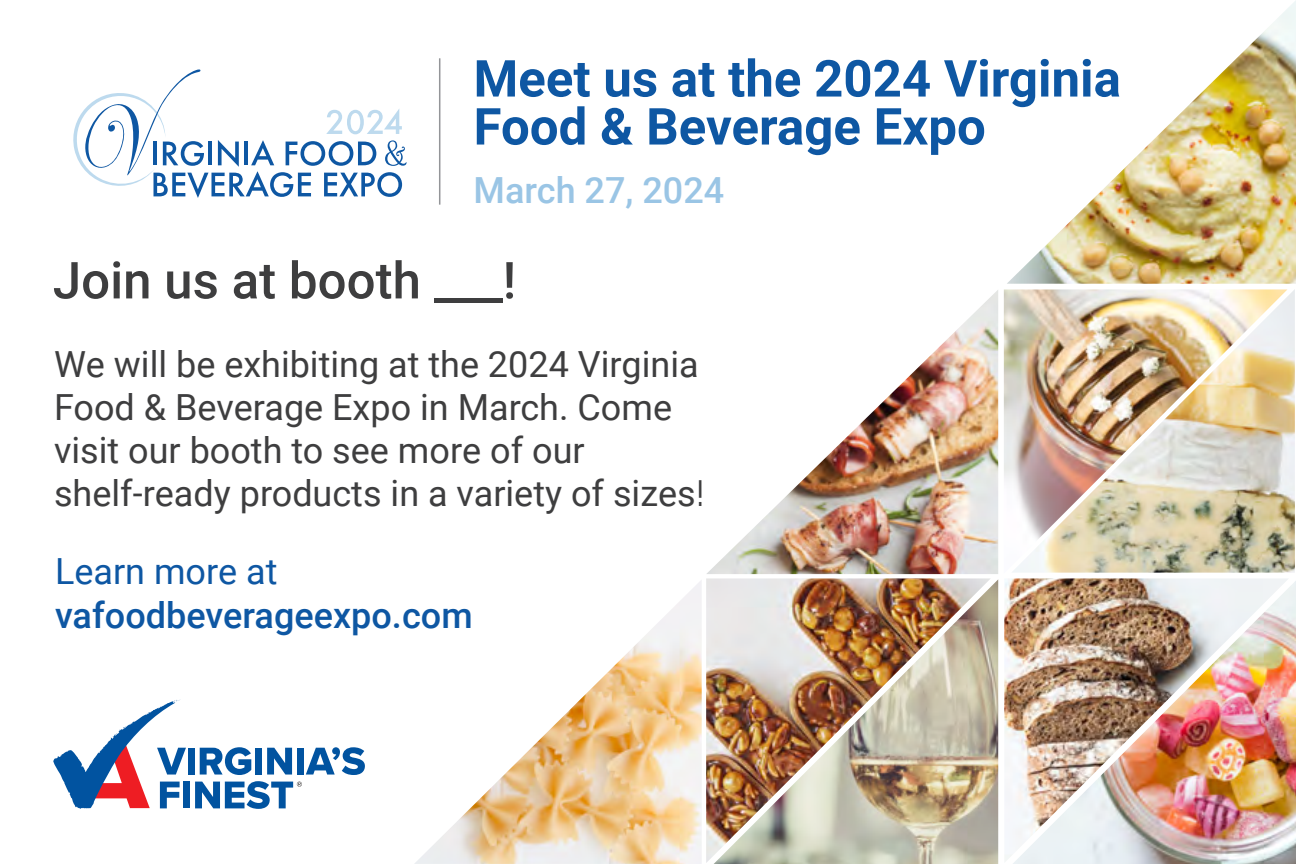
<style>
.page{position:relative;width:1296px;height:864px;background:#fff}
.page>*{position:absolute;margin:0;border:0;box-sizing:border-box;transform-origin:0 0}
.t1{font:700 51px/48px "Roboto";color:#0e57a3}
.t2{font:500 51px "Roboto";color:#3e3e3f}
.t3{font:36px/43.2px "Roboto";color:#3e3e3f}
.t4{font:500 36px "Roboto";color:#0e57a3}
.t5{font:500 36px "Roboto";color:#9ac5e5}
.t6{font:36px "Roboto";color:#0e57a3}
.s1{font-family:"Raleway"}
</style>
<div class="page">
<img style="left:706px;top:578px;width:284px;height:285px">
<img style="left:707px;top:290px;width:291px;height:284px">
<img style="left:714px;top:579px;width:284px;height:285px">
<img style="left:1013px;top:581px;width:283px;height:283px">
<img style="left:1007px;top:1px;width:289px;height:283px">
<img style="left:1004px;top:578px;width:285px;height:285px">
<img style="left:1287px;top:289px;width:8px;height:284px">
<img style="left:415px;top:581px;width:287px;height:283px">
<img style="left:1004px;top:289px;width:283px;height:284px">
<svg style="left:73px;top:69px;width:333px;height:129px"></svg>
<hr style="left:439px;top:58px;width:1px;height:147px;background:#939598">
<div style="left:188px;top:748px;width:7px;height:27px;background:#0153a0"></div>
<svg style="left:200px;top:747px;width:51px;height:28px"></svg>
<div style="left:255px;top:748px;width:7px;height:27px;background:#0153a0"></div>
<svg style="left:267px;top:748px;width:25px;height:27px"></svg>
<div style="left:297px;top:748px;width:7px;height:27px;background:#0153a0"></div>
<svg style="left:306px;top:747px;width:59px;height:28px"></svg>
<svg style="left:53px;top:699px;width:133px;height:110px"></svg>
<div style="left:183px;top:782px;width:7px;height:26px;background:#0153a0"></div>
<svg style="left:195px;top:781px;width:107px;height:28px"></svg>
<h1 class="t1" style="left:474px;top:53px;width:649px">Meet us at the 2024 Virginia<br>Food &amp; Beverage Expo</h1>
<p class="t5" style="left:474px;top:165px;width:252px">March 27, 2024</p>
<h1 class="t2" style="left:53px;top:245px;width:465px">Join us at booth ___!</h1>
<p class="t3" style="left:54px;top:341px;width:652px">We will be exhibiting at the 2024 Virginia Food &amp; Beverage Expo in March. Come visit our booth to see more of our shelf-ready products in a variety of sizes<span class="s1">!</span></p>
<p class="t6" style="left:55px;top:546px;width:224px">Learn more at</p>
<p class="t4" style="left:55px;top:590px;width:419px">vafoodbeverageexpo.com</p>
</div>
